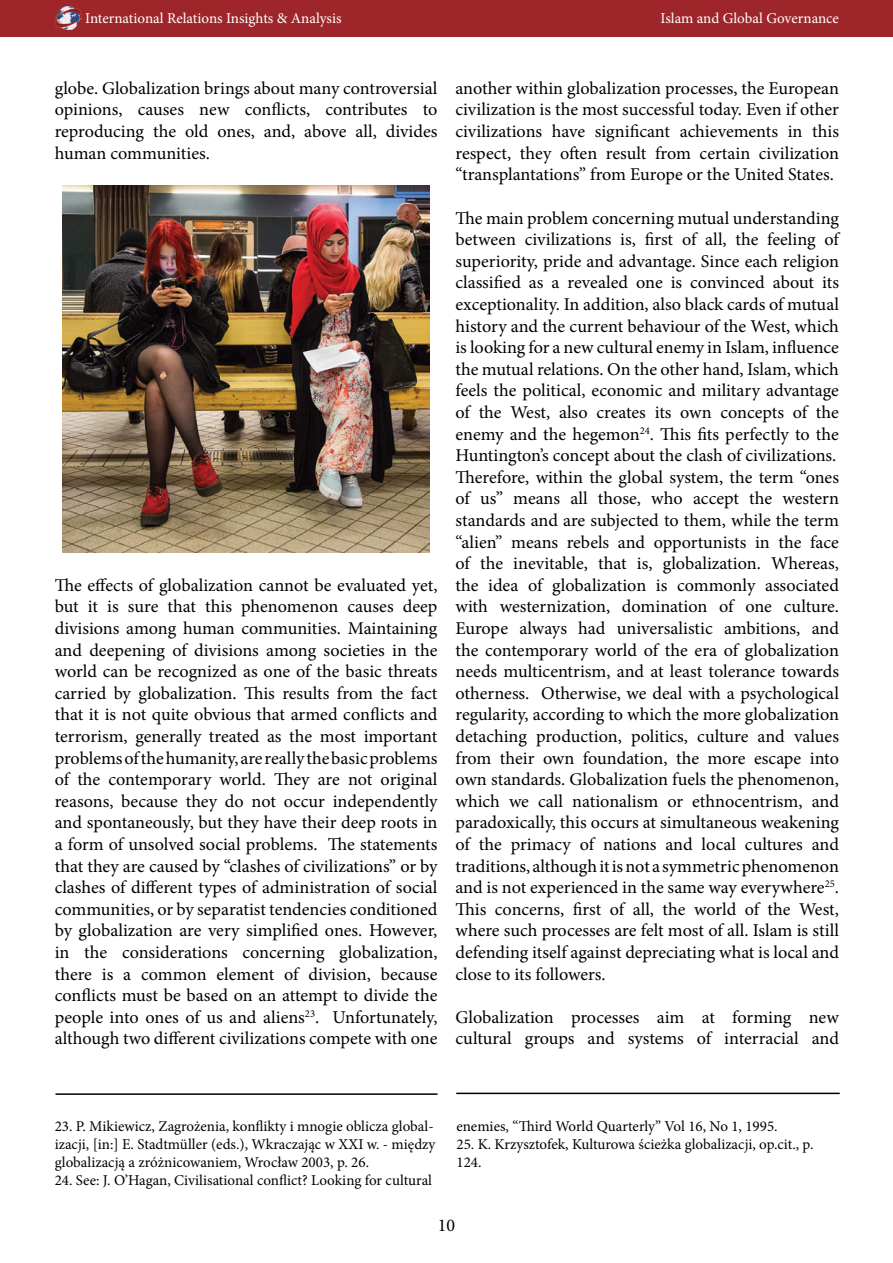
<style>
.page{position:relative;width:893px;height:1263px;background:#fff}
.page>*{position:absolute;margin:0;border:0;box-sizing:border-box;transform-origin:0 0}
.t1{font:18px/21.6px "Minion Pro";letter-spacing:-.005em;color:#000;text-align:justify}
.t2{font:15px/18px "Minion Pro";color:#000}
.t3{font:15px "Minion Pro";letter-spacing:-.005em;color:#fff}
</style>
<div class="page">
<hr style="left:56px;top:1093px;width:381px;height:2px;background:#000">
<hr style="left:456px;top:1092px;width:384px;height:2px;background:#000">
<div style="left:0;top:0;width:893px;height:37px;background:#9e262a"></div>
<img style="left:55px;top:7px;width:26px;height:23px">
<img style="left:62px;top:185px;width:367px;height:368px">
<p class="t3" style="left:85px;top:8px;width:258px">International Relations Insights &amp; Analysis</p>
<p class="t3" style="left:661px;top:8px;width:180px">Islam and Global Governance</p>
<p class="t1" style="left:55px;top:77px;width:384px">globe. Globalization brings about many controversial opinions, causes new conflicts, contributes to reproducing the old ones, and, above all, divides human communities.</p>
<p class="t1" style="left:55px;top:574px;width:385px">The effects of globalization cannot be evaluated yet, but it is sure that this phenomenon causes deep divisions among human communities. Maintaining and deepening of divisions among societies in the world can be recognized as one of the basic threats carried by globalization. This results from the fact that it is not quite obvious that armed conflicts and terrorism, generally treated as the most important problems of the humanity, are really the basic problems of the contemporary world. They are not original reasons, because they do not occur independently and spontaneously, but they have their deep roots in a form of unsolved social problems. The statements that they are caused by “clashes of civilizations” or by clashes of different types of administration of social communities, or by separatist tendencies conditioned by globalization are very simplified ones. However, in the considerations concerning globalization, there is a common element of division, because conflicts must be based on an attempt to divide the people into ones of us and aliens<sup>23</sup>. Unfortunately, although two different civilizations compete with one</p>
<p class="t1" style="left:455px;top:77px;width:385px">another within globalization processes, the European civilization is the most successful today. Even if other civilizations have significant achievements in this respect, they often result from certain civilization “transplantations” from Europe or the United States.</p>
<p class="t1" style="left:455px;top:207px;width:387px;text-align:left">The main problem concerning mutual understanding between civilizations is, first of all, the feeling of superiority, pride and advantage. Since each religion classified as a revealed one is convinced about its exceptionality. In addition, also black cards of mutual history and the current behaviour of the West, which is looking for a new cultural enemy in Islam, influence the mutual relations. On the other hand, Islam, which feels the political, economic and military advantage of the West, also creates its own concepts of the enemy and the hegemon<sup>24</sup>. This fits perfectly to the Huntington’s concept about the clash of civilizations.<br>Therefore, within the global system, the term “ones of us” means all those, who accept the western standards and are subjected to them, while the term “alien” means rebels and opportunists in the face of the inevitable, that is, globalization. Whereas, the idea of globalization is commonly associated with westernization, domination of one culture.<br>Europe always had universalistic ambitions, and the contemporary world of the era of globalization needs multicentrism, and at least tolerance towards otherness. Otherwise, we deal with a psychological regularity, according to which the more globalization detaching production, politics, culture and values from their own foundation, the more escape into own standards. Globalization fuels the phenomenon, which we call nationalism or ethnocentrism, and paradoxically, this occurs at simultaneous weakening of the primacy of nations and local cultures and traditions, although it is not a symmetric phenomenon and is not experienced in the same way everywhere<sup>25</sup>.<br>This concerns, first of all, the world of the West, where such processes are felt most of all. Islam is still defending itself against depreciating what is local and close to its followers.</p>
<p class="t1" style="left:455px;top:1006px;width:385px">Globalization processes aim at forming new cultural groups and systems of interracial and</p>
<p class="t2" style="left:55px;top:1118px;width:382px">23. P. Mikiewicz, Zagrożenia, konflikty i mnogie oblicza global&shy;izacji, [in:] E. Stadtmüller (eds.), Wkraczając w XXI w. - między globalizacją a zróżnicowaniem, Wrocław 2003, p. 26.</p>
<p class="t2" style="left:55px;top:1172px;width:379px">24. See: J. O’Hagan, Civilisational conflict? Looking for cultural</p>
<p class="t2" style="left:456px;top:1118px;width:323px">enemies, “Third World Quarterly” Vol 16, No 1, 1995.</p>
<p class="t2" style="left:456px;top:1136px;width:358px">25. K. Krzysztofek, Kulturowa ścieżka globalizacji, op.cit., p.<br>124.</p>
<p class="t1" style="left:438px;top:1215px;width:19px">10</p>
</div>
